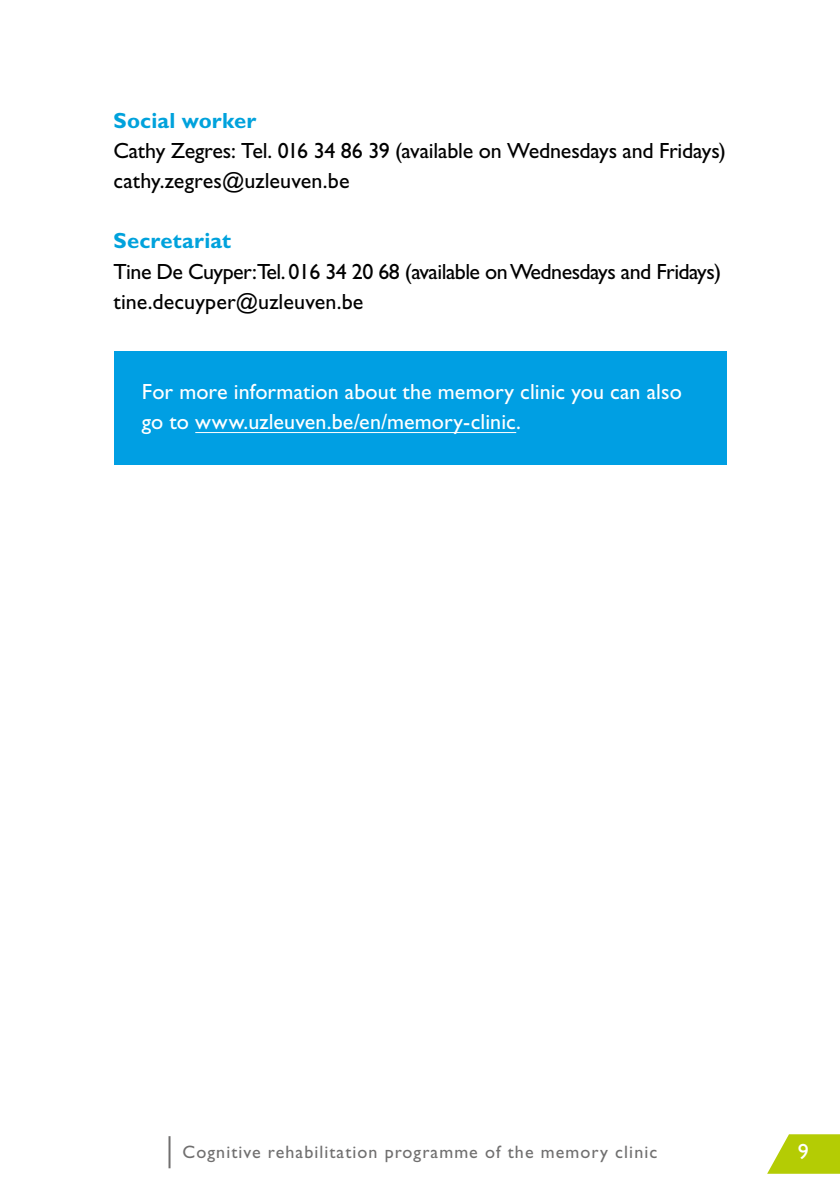
<style>
.page{position:relative;width:840px;height:1191px;background:#fff}
.page>*{position:absolute;margin:0;border:0;box-sizing:border-box;transform-origin:0 0}
.t1{font:22px/30px "Gill Sans Std";letter-spacing:-.015em;color:#000}
.t2{font:22px/30px "Gill Sans Std";letter-spacing:.005em;color:#fff}
.t3{font:700 22px "Gill Sans Std";letter-spacing:.01em;color:#00a2dc}
.t4{font:18px "Gill Sans Std";letter-spacing:.06em;color:#706f6f}
</style>
<div class="page">
<svg style="left:767px;top:1134px;width:72px;height:39px"></svg>
<hr style="left:168px;top:1136px;width:2px;height:32px;background:#706f6f">
<div style="left:113px;top:351px;width:613px;height:114px;background:#009fe3"></div>
<hr style="left:195px;top:432px;width:321px;height:1px;background:#fff">
<p class="t3" style="left:113px;top:108px;width:144px">Social worker</p>
<p class="t1" style="left:113px;top:136px;width:613px">Cathy Zegres: Tel. 016 34 86 39 (available on Wednesdays and Fridays) cathy.zegres@uzleuven.be</p>
<p class="t3" style="left:113px;top:228px;width:119px">Secretariat</p>
<p class="t1" style="left:113px;top:256px;width:609px">Tine De Cuyper:Tel. 016 34 20 68 (available on Wednesdays and Fridays) tine.decuyper@uzleuven.be</p>
<p class="t2" style="left:142px;top:376px;width:541px">For more information about the memory clinic you can also go to www.uzleuven.be/en/memory-clinic.</p>
<p class="t4" style="left:182px;top:1141px;width:476px">Cognitive rehabilitation programme of the memory clinic</p>
<p class="t2" style="left:797px;top:1136px;width:12px">9</p>
</div>
